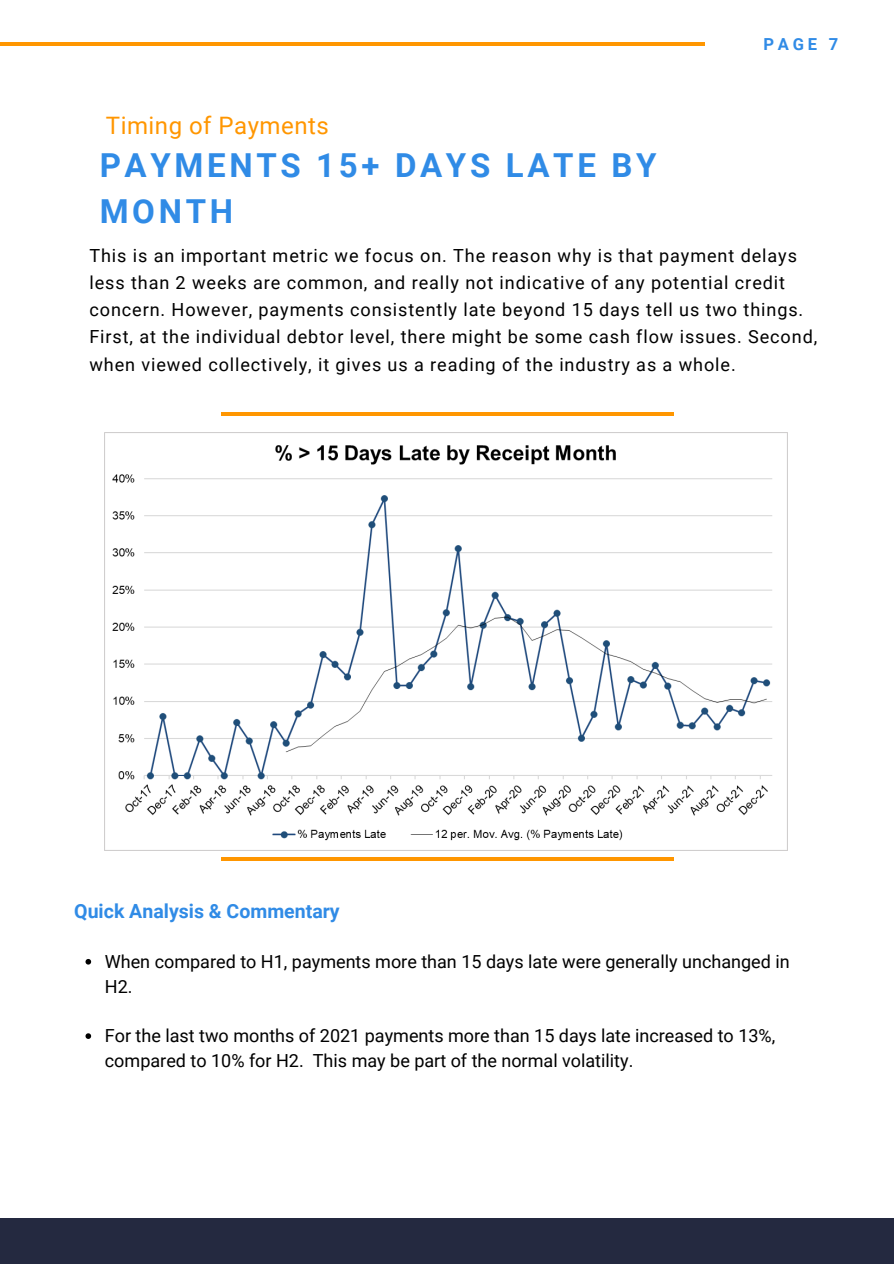
<style>
.page{position:relative;width:894px;height:1264px;background:#fff}
.page>*{position:absolute;margin:0;border:0;box-sizing:border-box;transform-origin:0 0}
.t1{font:700 33px/46.2px "Roboto";letter-spacing:.11em;color:#308be6}
.t2{font:24px "Roboto";letter-spacing:.02em;color:#ff9600}
.t3{font:700 19.5px "Roboto";color:#308be6}
.t4{font:18px/27px "Roboto";letter-spacing:.05em;color:#000}
.t5{font:18px/24.8px "Roboto";color:#000}
.t6{font:700 16.5px "Roboto";color:#308be6}
</style>
<div class="page">
<hr style="left:221px;top:412px;width:452px;height:4px;background:#ff9600">
<hr style="left:221px;top:857px;width:452px;height:3px;background:#ff9600">
<hr style="left:0;top:42px;width:704px;height:3px;background:#ff9600">
<div style="left:0;top:1218px;width:893px;height:45px;background:#242940"></div>
<img style="left:104px;top:432px;width:683px;height:418px">
<svg style="left:85px;top:959px;width:6px;height:5px"></svg>
<svg style="left:85px;top:1033px;width:6px;height:5px"></svg>
<p class="t2" style="left:106px;top:112px;width:224px">Timing of Payments</p>
<p class="t1" style="left:100px;top:142px;width:558px">PAYMENTS 15+ DAYS LATE BY<br>MONTH</p>
<p class="t6" style="left:763px;top:35px;width:76px">PAGE 7</p>
<p class="t4" style="left:89px;top:243px;width:729px">This is an important metric we focus on. The reason why is that payment delays less than 2 weeks are common, and really not indicative of any potential credit concern. However, payments consistently late beyond 15 days tell us two things.<br>First, at the individual debtor level, there might be some cash flow issues. Second, when viewed collectively, it gives us a reading of the industry as a whole.</p>
<p class="t3" style="left:74px;top:900px;width:267px">Quick Analysis &amp; Commentary</p>
<p class="t5" style="left:105px;top:949px;width:686px">When compared to H1, payments more than 15 days late were generally unchanged in<br>H2.</p>
<p class="t5" style="left:105px;top:1023px;width:671px">For the last two months of 2021 payments more than 15 days late increased to 13%, compared to 10% for H2. This may be part of the normal volatility.</p>
</div>
